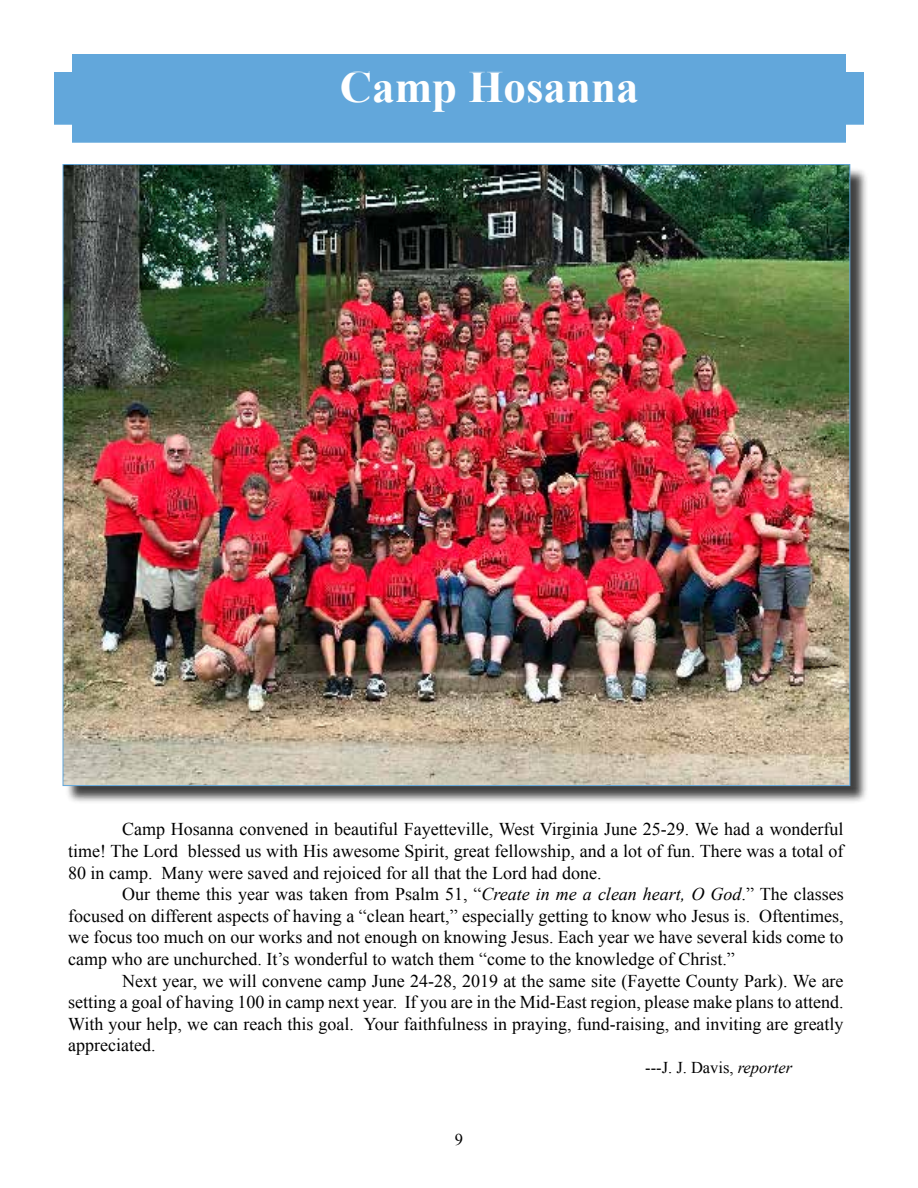
<style>
.page{position:relative;width:918px;height:1188px;background:#fff}
.page>*{position:absolute;margin:0;border:0;box-sizing:border-box;transform-origin:0 0}
.t1{font:700 45px "Times New Roman";color:#fff}
.t2{font:18px/21.6px "Times New Roman";color:#000;text-align:justify}
.t3{font:16.5px "Times New Roman";color:#000}
.s1{font-style:italic}
</style>
<div class="page">
<div style="left:54px;top:54px;width:810px;height:89px;background:#62a7db"></div>
<div style="left:65px;top:167px;width:804px;height:638px;background:#000;opacity:.75"></div>
<img style="left:65px;top:167px;width:783px;height:617px">
<div style="left:203px;top:72px;width:572px;height:44px;border:1px solid #62a7db"></div>
<h1 class="t1" style="left:340px;top:56px;width:300px">Camp Hosanna</h1>
<p class="t2" style="left:68px;top:818px;width:777px;text-indent:54px">Camp Hosanna convened in beautiful Fayetteville, West Virginia June 25-29. We had a wonderful time! The Lord blessed us with His awesome Spirit, great fellowship, and a lot of fun. There was a total of 80 in camp. Many were saved and rejoiced for all that the Lord had done.</p>
<p class="t2" style="left:68px;top:883px;width:777px;text-indent:54px">Our theme this year was taken from Psalm 51, “<span class="s1">Create in me a clean heart, O God</span>.” The classes focused on different aspects of having a “clean heart,” especially getting to know who Jesus is. Oftentimes, we focus too much on our works and not enough on knowing Jesus. Each year we have several kids come to camp who are unchurched. It’s wonderful to watch them “come to the knowledge of Christ.”</p>
<p class="t2" style="left:68px;top:969px;width:777px;text-indent:54px">Next year, we will convene camp June 24-28, 2019 at the same site (Fayette County Park). We are setting a goal of having 100 in camp next year. If you are in the Mid-East region, please make plans to attend.<br>With your help, we can reach this goal. Your faithfulness in praying, fund-raising, and inviting are greatly appreciated.</p>
<p class="t3" style="left:645px;top:1056px;width:148px">---J. J. Davis, <span class="s1">reporter</span></p>
<p class="t3" style="left:455px;top:1129px;width:10px">9</p>
</div>
